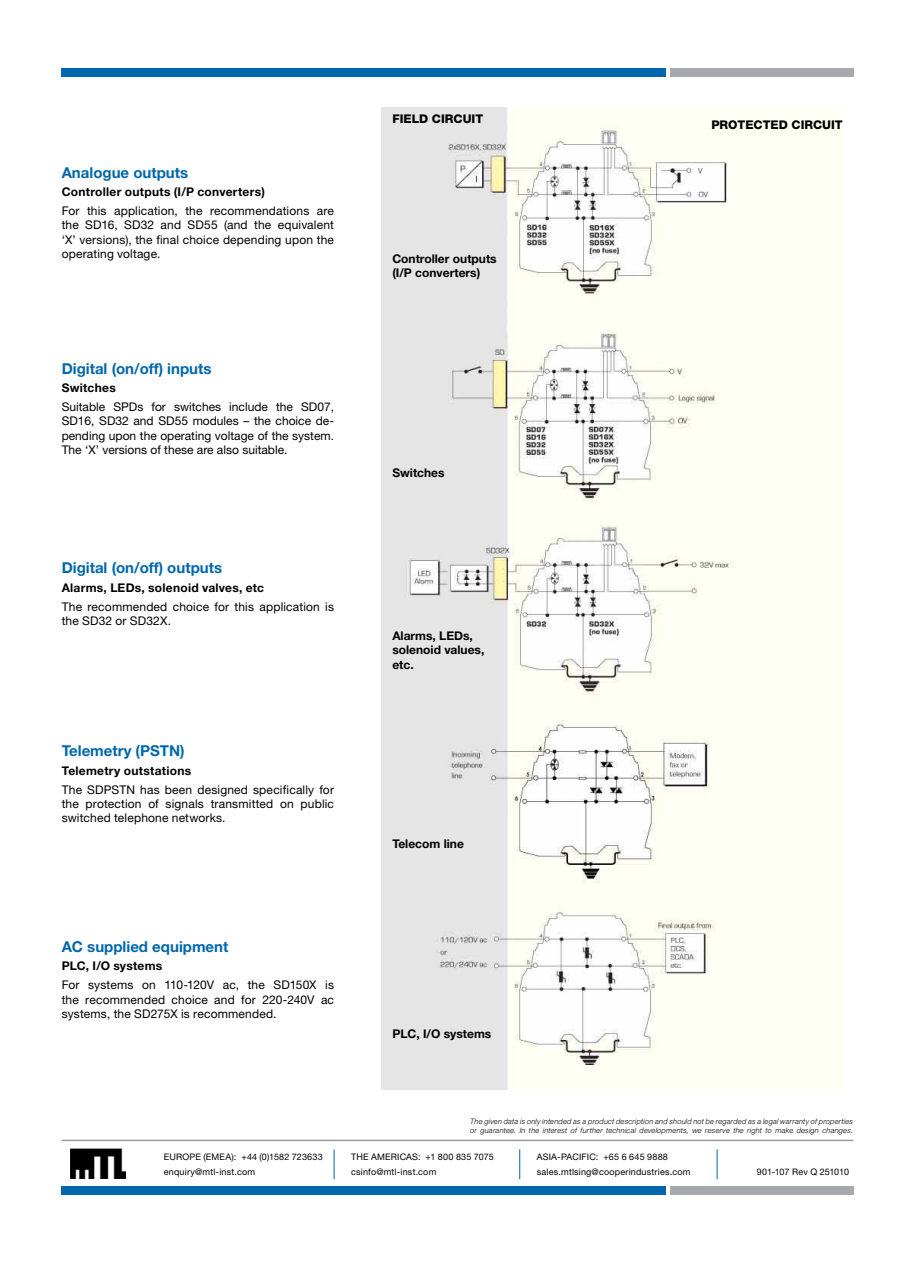
<style>
.page{position:relative;width:915px;height:1263px;background:#fff}
.page>*{position:absolute;margin:0;border:0;box-sizing:border-box;transform-origin:0 0}
.t1{font:700 15px "Helvetica Neue LT Pro";color:#0067ac}
.t2{font:12px/14.4px "Helvetica Neue LT Pro";letter-spacing:.01em;color:#000;text-align:justify}
.t3{font:700 12px/14.4px "Helvetica Neue LT Pro";letter-spacing:.005em;color:#000}
.t4{font:700 12px "Helvetica Neue LT Pro";letter-spacing:.025em;color:#000}
.t5{font:800 12px "Helvetica Neue LT Pro";color:#000}
.t6{font:9px "Helvetica Neue LT Pro";letter-spacing:.02em;color:#000}
.t7{font:9px "Helvetica Neue LT Pro";letter-spacing:-.005em;color:#000}
.t8{font:italic 300 7.5px/9px "Helvetica Neue LT Pro";letter-spacing:.025em;color:#000}
</style>
<div class="page">
<div style="left:62px;top:68px;width:603px;height:9px;background:#0067ac"></div>
<div style="left:670px;top:68px;width:183px;height:9px;background:#a7a9ac"></div>
<img style="left:70px;top:1149px;width:56px;height:29px">
<svg style="left:333px;top:1149px;width:1px;height:30px"></svg>
<svg style="left:519px;top:1149px;width:1px;height:30px"></svg>
<svg style="left:716px;top:1149px;width:1px;height:30px"></svg>
<hr style="left:62px;top:1140px;width:791px;height:1px;background:#000">
<div style="left:62px;top:1186px;width:603px;height:9px;background:#0067ac"></div>
<div style="left:670px;top:1186px;width:183px;height:9px;background:#a7a9ac"></div>
<img style="left:382px;top:107px;width:352px;height:983px">
<p class="t1" style="left:62px;top:163px;width:128px">Analogue outputs</p>
<p class="t4" style="left:62px;top:185px;width:205px">Controller outputs (I/P converters)</p>
<p class="t2" style="left:62px;top:203px;width:274px">For this application, the recommendations are the SD16, SD32 and SD55 (and the equivalent ‘X’ versions), the final choice depending upon the operating voltage.</p>
<p class="t1" style="left:62px;top:359px;width:151px">Digital (on/off) inputs</p>
<p class="t4" style="left:62px;top:380px;width:56px">Switches</p>
<p class="t2" style="left:62px;top:399px;width:274px">Suitable SPDs for switches include the SD07, SD16, SD32 and SD55 modules – the choice de&shy;pending upon the operating voltage of the system.<br>The ‘X’ versions of these are also suitable.</p>
<p class="t1" style="left:62px;top:559px;width:162px">Digital (on/off) outputs</p>
<p class="t3" style="left:62px;top:580px;width:204px">Alarms, LEDs, solenoid valves, etc</p>
<p class="t2" style="left:62px;top:599px;width:274px">The recommended choice for this application is the SD32 or SD32X.</p>
<p class="t1" style="left:62px;top:741px;width:124px">Telemetry (PSTN)</p>
<p class="t4" style="left:62px;top:763px;width:131px">Telemetry outstations</p>
<p class="t2" style="left:62px;top:782px;width:274px">The SDPSTN has been designed specifically for the protection of signals transmitted on public switched telephone networks.</p>
<p class="t1" style="left:62px;top:937px;width:168px">AC supplied equipment</p>
<p class="t3" style="left:62px;top:959px;width:102px">PLC, I/O systems</p>
<p class="t2" style="left:62px;top:977px;width:274px">For systems on 110-120V ac, the SD150X is the recommended choice and for 220-240V ac systems, the SD275X is recommended.</p>
<p class="t5" style="left:392px;top:112px;width:92px">FIELD CIRCUIT</p>
<p class="t3" style="left:392px;top:251px;width:106px">Controller outputs (I/P converters)</p>
<p class="t3" style="left:392px;top:465px;width:54px">Switches</p>
<p class="t3" style="left:392px;top:628px;width:93px">Alarms, LEDs, solenoid values, etc.</p>
<p class="t3" style="left:392px;top:836px;width:73px">Telecom line</p>
<p class="t3" style="left:392px;top:1026px;width:100px">PLC, I/O systems</p>
<p class="t5" style="left:711px;top:117px;width:133px">PROTECTED CIRCUIT</p>
<p class="t8" style="left:470px;top:1116px;width:384px">The given data is only intended as a product description and should not be regarded as a legal warranty of properties or guarantee. In the interest of further technical developments, we reserve the right to make design changes.</p>
<p class="t6" style="left:164px;top:1151px;width:160px">EUROPE (EMEA): +44 (0)1582 723633</p>
<p class="t6" style="left:351px;top:1151px;width:144px">THE AMERICAS: +1 800 835 7075</p>
<p class="t6" style="left:536px;top:1151px;width:133px">ASIA-PACIFIC: +65 6 645 9888</p>
<p class="t6" style="left:164px;top:1166px;width:93px">enquiry@mtl-inst.com</p>
<p class="t6" style="left:351px;top:1166px;width:87px">csinfo@mtl-inst.com</p>
<p class="t6" style="left:536px;top:1166px;width:155px">sales.mtlsing@cooperindustries.com</p>
<p class="t7" style="left:756px;top:1166px;width:94px">901-107 Rev Q 251010</p>
</div>
